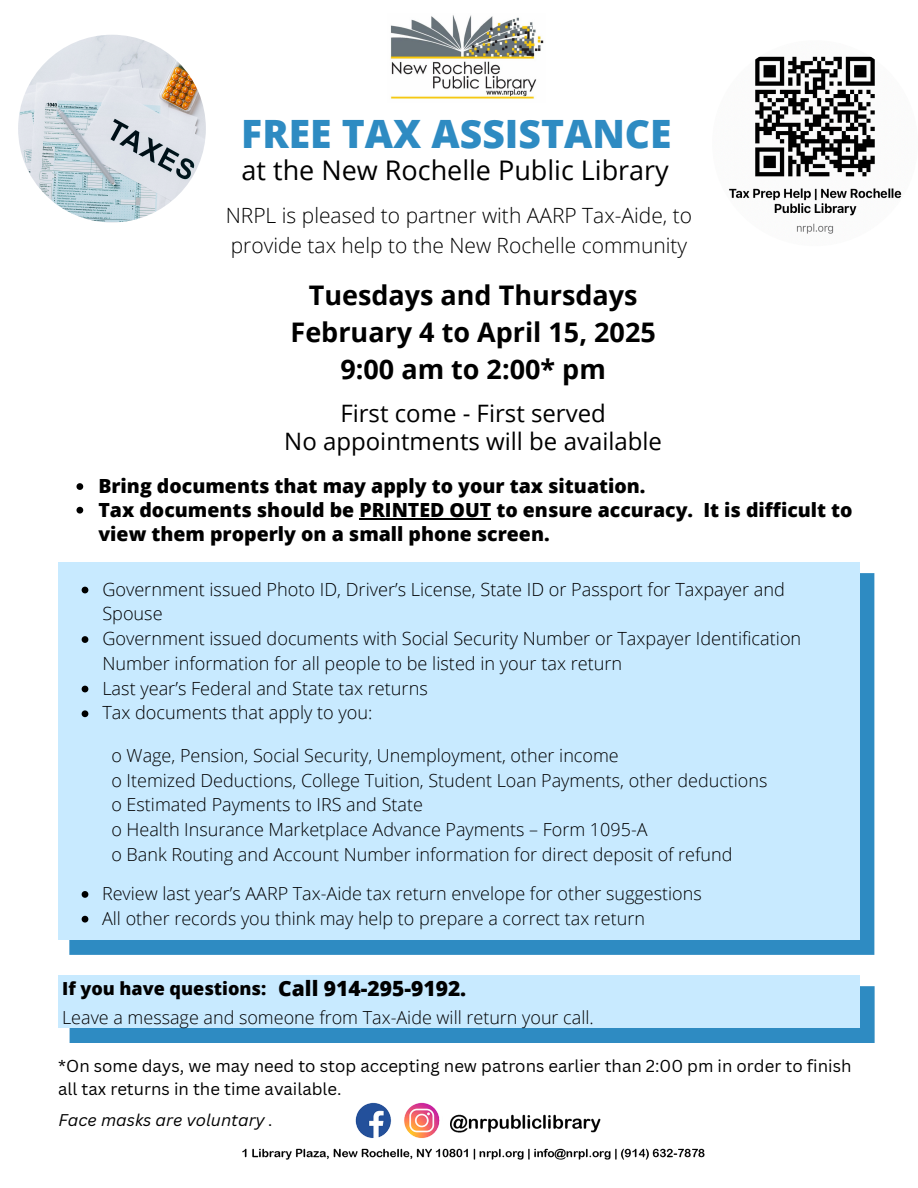
<style>
.page{position:relative;width:918px;height:1188px;background:#fff}
.page>*{position:absolute;margin:0;border:0;box-sizing:border-box;transform-origin:0 0}
.t1{font:800 39px "Open Sans";color:#2e8bc2}
.t2{font:700 27px/37px "Open Sans";color:#000;text-align:center}
.t3{font:27px "Open Sans";color:#000}
.t4{font:24px/28.2px "Open Sans";color:#000;text-align:center}
.t5{font:300 21px/29.2px "Open Sans";color:#000}
.t6{font:800 21px "Open Sans";color:#000}
.t7{font:800 19.5px/23.7px "Open Sans";color:#000}
.t8{font:300 18.15px/24.8px "Open Sans";color:#000}
.t9{font:300 18px "Open Sans";color:#000}
.t10{font:800 18px "Open Sans";color:#000}
.t11{font:16.8px/23.1px "Canva Sans";color:#000}
.t12{font:italic 16.5px "Canva Sans";color:#000}
</style>
<div class="page">
<img style="left:390px;top:15px;width:154px;height:84px">
<img style="left:18px;top:35px;width:188px;height:188px;border-radius:50%">
<img style="left:712px;top:40px;width:206px;height:206px;border-radius:50%">
<svg style="left:76px;top:483px;width:7px;height:7px"></svg>
<svg style="left:76px;top:507px;width:7px;height:7px"></svg>
<hr style="left:359px;top:518px;width:132px;height:1px;background:#000">
<div style="left:70px;top:986px;width:805px;height:57px;background:#2e8bc2"></div>
<div style="left:59px;top:975px;width:801px;height:53px;background:#c8eaff"></div>
<div style="left:69px;top:573px;width:805px;height:382px;background:#2e8bc2"></div>
<div style="left:58px;top:562px;width:801px;height:378px;background:#c8eaff"></div>
<svg style="left:82px;top:587px;width:6px;height:6px"></svg>
<svg style="left:82px;top:636px;width:6px;height:7px"></svg>
<svg style="left:82px;top:686px;width:6px;height:6px"></svg>
<svg style="left:82px;top:710px;width:6px;height:7px"></svg>
<svg style="left:82px;top:891px;width:6px;height:7px"></svg>
<svg style="left:82px;top:916px;width:6px;height:7px"></svg>
<img style="left:242px;top:1148px;width:463px;height:12px">
<img style="left:355px;top:1102px;width:85px;height:37px">
<img style="left:450px;top:1114px;width:151px;height:19px">
<h2 class="t1" style="left:241px;top:106px;width:432px">FREE TAX ASSISTANCE</h2>
<p class="t3" style="left:242px;top:151px;width:429px">at the New Rochelle Public Library</p>
<h6 class="t5" style="left:226px;top:201px;width:468px">NRPL is pleased to partner with AARP Tax-Aide, to provide tax help to the New Rochelle community</h6>
<h4 class="t2" style="left:291px;top:276px;width:367px">Tuesdays and Thursdays<br>February 4 to April 15, 2025<br>9:00 am to 2:00* pm</h4>
<p class="t4" style="left:284px;top:399px;width:379px">First come - First served<br>No appointments will be available</p>
<h1 class="t7" style="left:98px;top:474px;width:549px">Bring documents that may apply to your tax situation.</h1>
<h3 class="t7" style="left:98px;top:498px;width:756px">Tax documents should be PRINTED OUT to ensure accuracy. It is difficult to view them properly on a small phone screen.</h3>
<p class="t8" style="left:102px;top:576px;width:684px">Government issued Photo ID, Driver’s License, State ID or Passport for Taxpayer and<br>Spouse</p>
<p class="t8" style="left:102px;top:626px;width:701px">Government issued documents with Social Security Number or Taxpayer Identification<br>Number information for all people to be listed in your tax return</p>
<p class="t8" style="left:102px;top:675px;width:327px">Last year’s Federal and State tax returns</p>
<p class="t8" style="left:102px;top:700px;width:272px">Tax documents that apply to you:</p>
<p class="t9" style="left:111px;top:743px;width:509px">o Wage, Pension, Social Security, Unemployment, other income</p>
<p class="t9" style="left:111px;top:767px;width:658px">o Itemized Deductions, College Tuition, Student Loan Payments, other deductions</p>
<p class="t9" style="left:111px;top:792px;width:313px">o Estimated Payments to IRS and State</p>
<p class="t9" style="left:111px;top:817px;width:538px">o Health Insurance Marketplace Advance Payments – Form 1095-A</p>
<p class="t9" style="left:111px;top:842px;width:622px">o Bank Routing and Account Number information for direct deposit of refund</p>
<h5 class="t9" style="left:102px;top:881px;width:601px">Review last year’s AARP Tax-Aide tax return envelope for other suggestions</h5>
<p class="t9" style="left:102px;top:906px;width:544px">All other records you think may help to prepare a correct tax return</p>
<p class="t6" style="left:278px;top:974px;width:190px">Call 914-295-9192.</p>
<p class="t10" style="left:62px;top:975px;width:206px">If you have questions:</p>
<p class="t9" style="left:62px;top:1005px;width:533px">Leave a message and someone from Tax-Aide will return your call.</p>
<p class="t11" style="left:58px;top:1054px;width:795px">*On some days, we may need to stop accepting new patrons earlier than 2:00 pm in order to finish all tax returns in the time available.</p>
<p class="t12" style="left:59px;top:1108px;width:216px">Face masks are voluntary .</p>
</div>
